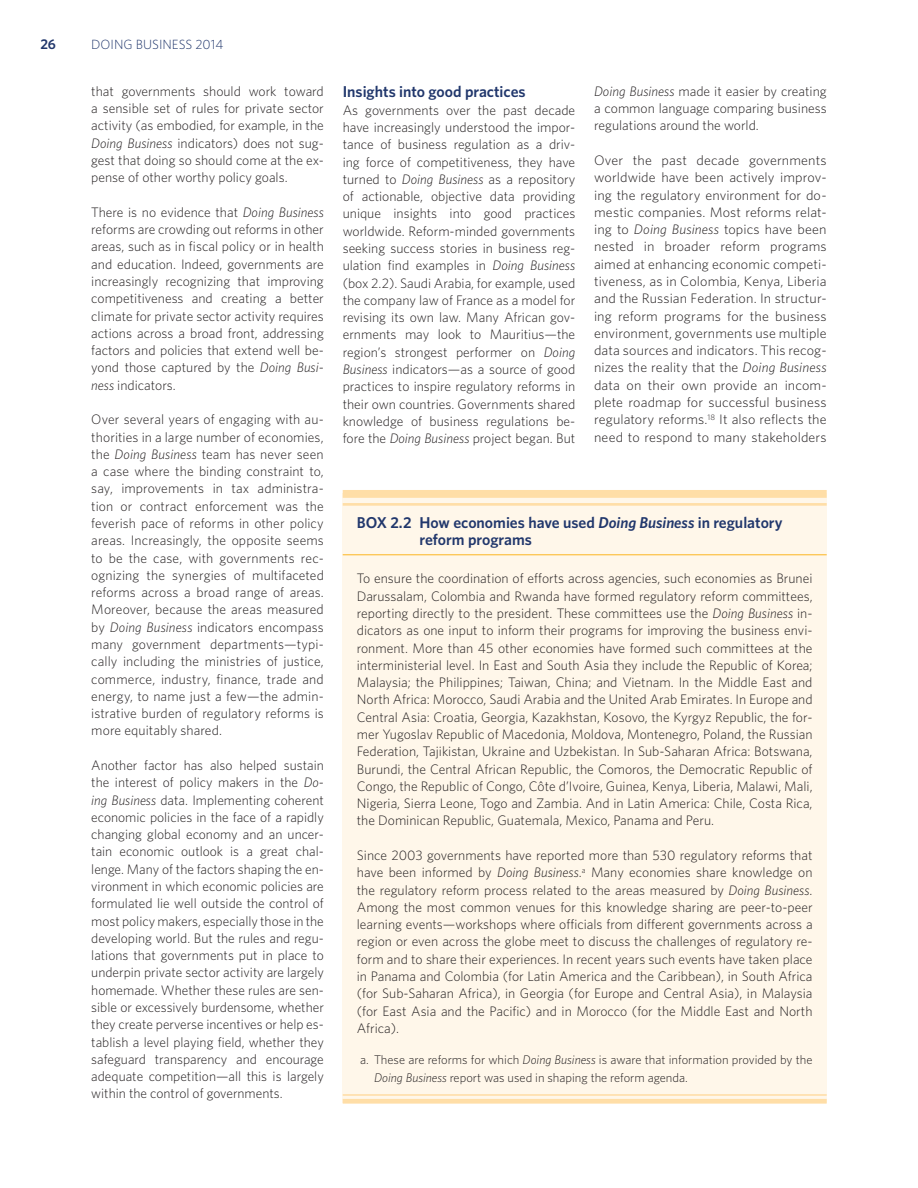
<style>
.page{position:relative;width:918px;height:1188px;background:#fff}
.page>*{position:absolute;margin:0;border:0;box-sizing:border-box;transform-origin:0 0}
.t1{font:600 15.75px/17.2px "Whitney";color:#21376c}
.t2{font:600 14.1px "Whitney";color:#21376c}
.t3{font:300 13.8px/17.2px "Whitney";color:#231f20;text-align:justify}
.t4{font:300 13.35px "Whitney";color:#21376c}
.t5{font:300 12.6px/17.2px "Whitney";color:#231f20}
.s1{font-style:italic}
</style>
<div class="page">
<div style="left:343px;top:493px;width:484px;height:610px;background:#fff7ea"></div>
<div style="left:343px;top:490px;width:484px;height:8px;background:#ffdea7"></div>
<hr style="left:343px;top:503px;width:484px;height:3px;background:#ffdea7">
<hr style="left:343px;top:554px;width:484px;height:1px;background:#fcb521">
<hr style="left:343px;top:1094px;width:484px;height:2px;background:#ffdea7">
<div style="left:343px;top:1099px;width:484px;height:5px;background:#ffdea7"></div>
<p class="t2" style="left:40px;top:39px;width:17px">26</p>
<p class="t4" style="left:91px;top:39px;width:134px">DOING BUSINESS 2014</p>
<p class="t3" style="left:91px;top:83px;width:234px">that governments should work toward a sensible set of rules for private sector activity (as embodied, for example, in the <span class="s1">Doing Business</span> indicators) does not sug&shy;gest that doing so should come at the ex&shy;pense of other worthy policy goals.</p>
<p class="t3" style="left:91px;top:204px;width:234px">There is no evidence that <span class="s1">Doing Business </span>reforms are crowding out reforms in other areas, such as in fiscal policy or in health and education. Indeed, governments are increasingly recognizing that improving competitiveness and creating a better climate for private sector activity requires actions across a broad front, addressing factors and policies that extend well be&shy;yond those captured by the <span class="s1">Doing Busi&shy;ness</span> indicators.</p>
<p class="t3" style="left:91px;top:412px;width:234px">Over several years of engaging with au&shy;thorities in a large number of economies, the <span class="s1">Doing Business</span> team has never seen a case where the binding constraint to, say, improvements in tax administra&shy;tion or contract enforcement was the feverish pace of reforms in other policy areas. Increasingly, the opposite seems to be the case, with governments rec&shy;ognizing the synergies of multifaceted reforms across a broad range of areas.<br>Moreover, because the areas measured by <span class="s1">Doing Business</span> indicators encompass many government departments—typi&shy;cally including the ministries of justice, commerce, industry, finance, trade and energy, to name just a few—the admin&shy;istrative burden of regulatory reforms is more equitably shared.</p>
<p class="t3" style="left:91px;top:758px;width:234px">Another factor has also helped sustain the interest of policy makers in the <span class="s1">Do&shy;ing Business</span> data. Implementing coherent economic policies in the face of a rapidly changing global economy and an uncer&shy;tain economic outlook is a great chal&shy;lenge. Many of the factors shaping the en&shy;vironment in which economic policies are formulated lie well outside the control of most policy makers, especially those in the developing world. But the rules and regu&shy;lations that governments put in place to underpin private sector activity are largely homemade. Whether these rules are sen&shy;sible or excessively burdensome, whether they create perverse incentives or help es&shy;tablish a level playing field, whether they safeguard transparency and encourage adequate competition—all this is largely within the control of governments.</p>
<p class="t1" style="left:343px;top:84px;width:184px">Insights into good practices</p>
<p class="t3" style="left:343px;top:102px;width:234px">As governments over the past decade have increasingly understood the impor&shy;tance of business regulation as a driv&shy;ing force of competitiveness, they have turned to <span class="s1">Doing Business</span> as a repository of actionable, objective data providing unique insights into good practices worldwide. Reform-minded governments seeking success stories in business reg&shy;ulation find examples in <span class="s1">Doing Business </span>(box 2.2). Saudi Arabia, for example, used the company law of France as a model for revising its own law. Many African gov&shy;ernments may look to Mauritius—the region’s strongest performer on <span class="s1">Doing Business</span> indicators—as a source of good practices to inspire regulatory reforms in their own countries. Governments shared knowledge of business regulations be&shy;fore the <span class="s1">Doing Business</span> project began. But</p>
<p class="t3" style="left:594px;top:83px;width:234px"><span class="s1">Doing Business</span> made it easier by creating a common language comparing business regulations around the world.</p>
<p class="t3" style="left:594px;top:153px;width:234px">Over the past decade governments worldwide have been actively improv&shy;ing the regulatory environment for do&shy;mestic companies. Most reforms relat&shy;ing to <span class="s1">Doing Business</span> topics have been nested in broader reform programs aimed at enhancing economic competi&shy;tiveness, as in Colombia, Kenya, Liberia and the Russian Federation. In structur&shy;ing reform programs for the business environment, governments use multiple data sources and indicators. This recog&shy;nizes the reality that the <span class="s1">Doing Business </span>data on their own provide an incom&shy;plete roadmap for successful business regulatory reforms.<sup>18</sup> It also reflects the need to respond to many stakeholders</p>
<p class="t1" style="left:419px;top:515px;width:365px;text-indent:-63px">BOX 2.2 How economies have used <span class="s1">Doing Business</span> in regulatory reform programs</p>
<p class="t3" style="left:357px;top:571px;width:457px">To ensure the coordination of efforts across agencies, such economies as Brunei Darussalam, Colombia and Rwanda have formed regulatory reform committees, reporting directly to the president. These committees use the <span class="s1">Doing Business</span> in&shy;dicators as one input to inform their programs for improving the business envi&shy;ronment. More than 45 other economies have formed such committees at the interministerial level. In East and South Asia they include the Republic of Korea; Malaysia; the Philippines; Taiwan, China; and Vietnam. In the Middle East and North Africa: Morocco, Saudi Arabia and the United Arab Emirates. In Europe and Central Asia: Croatia, Georgia, Kazakhstan, Kosovo, the Kyrgyz Republic, the for&shy;mer Yugoslav Republic of Macedonia, Moldova, Montenegro, Poland, the Russian Federation, Tajikistan, Ukraine and Uzbekistan. In Sub-Saharan Africa: Botswana, Burundi, the Central African Republic, the Comoros, the Democratic Republic of Congo, the Republic of Congo, Côte d’Ivoire, Guinea, Kenya, Liberia, Malawi, Mali, Nigeria, Sierra Leone, Togo and Zambia. And in Latin America: Chile, Costa Rica, the Dominican Republic, Guatemala, Mexico, Panama and Peru.</p>
<p class="t3" style="left:357px;top:848px;width:457px">Since 2003 governments have reported more than 530 regulatory reforms that have been informed by <span class="s1">Doing Business</span>.<sup>a</sup> Many economies share knowledge on the regulatory reform process related to the areas measured by <span class="s1">Doing Business</span>.<br>Among the most common venues for this knowledge sharing are peer-to-peer learning events—workshops where officials from different governments across a region or even across the globe meet to discuss the challenges of regulatory re&shy;form and to share their experiences. In recent years such events have taken place in Panama and Colombia (for Latin America and the Caribbean), in South Africa (for Sub-Saharan Africa), in Georgia (for Europe and Central Asia), in Malaysia (for East Asia and the Pacific) and in Morocco (for the Middle East and North Africa).</p>
<p class="t5" style="left:374px;top:1052px;width:440px;text-indent:-14px">a. These are reforms for which <span class="s1">Doing Business</span> is aware that information provided by the<br><span class="s1">Doing Business</span> report was used in shaping the reform agenda.</p>
</div>
